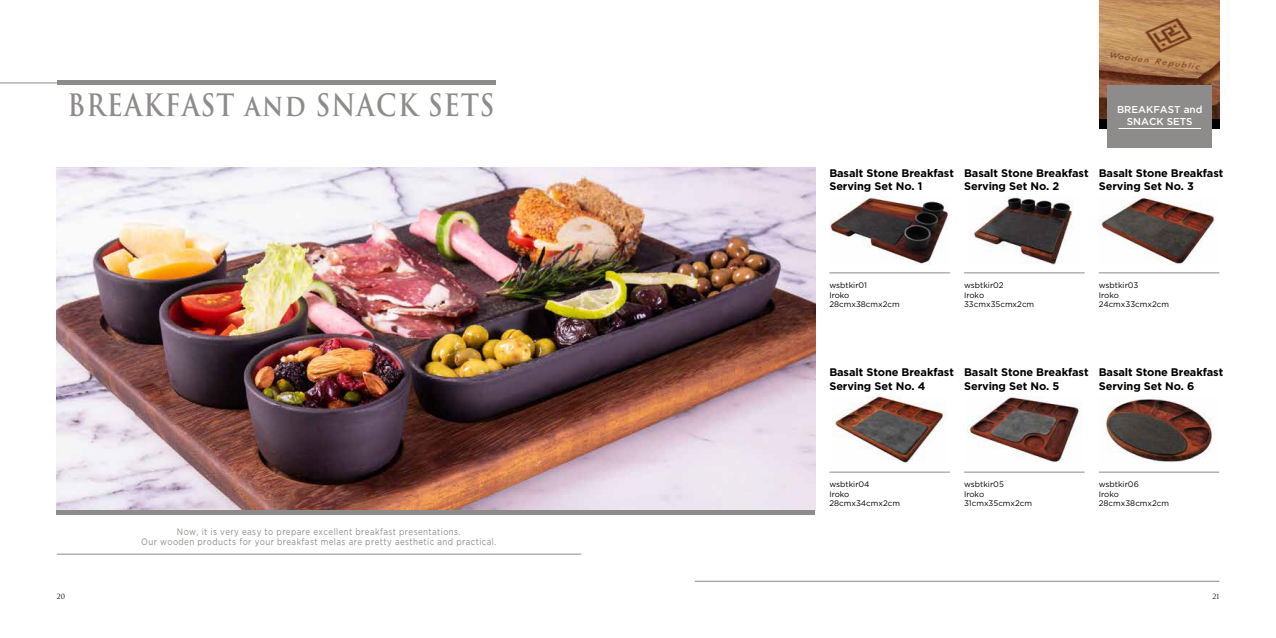
<style>
.page{position:relative;width:1276px;height:638px;background:#fff}
.page>*{position:absolute;margin:0;border:0;box-sizing:border-box;transform-origin:0 0}
.t1{font:600 30px "Trajan Pro 3";letter-spacing:.05em;color:#8e8c8a;scale:.85 1}
.t2{font:700 11px/13.2px "Gotham";letter-spacing:-.01em;color:#000}
.t3{font:500 10px/12px "Gotham";color:#fff;text-align:center}
.t4{font:9.4px/10px "Gotham";letter-spacing:.05em;color:#8e8c8a;text-align:center;scale:.85 1}
.t5{font:8px/9.6px "Gotham";color:#000}
.t6{font:7px "Trajan Pro 3";color:#000}
</style>
<div class="page">
<img style="left:1099px;top:0;width:121px;height:120px">
<div style="left:1099px;top:120px;width:121px;height:9px;background:#000"></div>
<div style="left:1107px;top:85px;width:105px;height:63px;background:#8e8c8a"></div>
<hr style="left:1118px;top:128px;width:83px;height:1px;background:#fff">
<hr style="left:0;top:83px;width:62px;height:1px;background:#8e8c8a">
<img style="left:57px;top:167px;width:758px;height:343px">
<hr style="left:57px;top:81px;width:438px;height:4px;background:#8e8c8a">
<hr style="left:57px;top:510px;width:758px;height:4px;background:#8e8c8a">
<hr style="left:57px;top:554px;width:524px;height:1px;background:#8e8c8a">
<img style="left:969px;top:197px;width:104px;height:67px">
<img style="left:832px;top:396px;width:114px;height:67px">
<img style="left:966px;top:397px;width:113px;height:65px">
<img style="left:1103px;top:398px;width:109px;height:65px">
<hr style="left:964px;top:273px;width:120px;height:1px;background:#8e8c8a">
<hr style="left:829px;top:273px;width:121px;height:1px;background:#8e8c8a">
<hr style="left:1098px;top:273px;width:121px;height:1px;background:#8e8c8a">
<hr style="left:829px;top:472px;width:121px;height:1px;background:#8e8c8a">
<hr style="left:964px;top:472px;width:120px;height:1px;background:#8e8c8a">
<hr style="left:1098px;top:472px;width:121px;height:1px;background:#8e8c8a">
<img style="left:829px;top:197px;width:119px;height:67px">
<img style="left:1098px;top:197px;width:117px;height:67px">
<hr style="left:694px;top:581px;width:525px;height:1px;background:#8e8c8a">
<h1 class="t1" style="left:67px;top:83px;width:504px">BREAKFAST and SNACK SETS</h1>
<p class="t4" style="left:141px;top:526px;width:419px">Now, it is very easy to prepare excellent breakfast presentations.<br>Our wooden products for your breakfast melas are pretty aesthetic and practical.</p>
<p class="t3" style="left:1117px;top:103px;width:87px">BREAKFAST and<br>SNACK SETS</p>
<p class="t2" style="left:829px;top:166px;width:126px">Basalt Stone Breakfast<br>Serving Set No. 1</p>
<p class="t2" style="left:1098px;top:166px;width:126px">Basalt Stone Breakfast<br>Serving Set No. 3</p>
<p class="t2" style="left:964px;top:166px;width:126px">Basalt Stone Breakfast<br>Serving Set No. 2</p>
<p class="t5" style="left:829px;top:280px;width:72px">wsbtkir01<br>Iroko<br>28cmx38cmx2cm</p>
<p class="t5" style="left:1098px;top:280px;width:72px">wsbtkir03<br>Iroko<br>24cmx33cmx2cm</p>
<p class="t5" style="left:964px;top:280px;width:72px">wsbtkir02<br>Iroko<br>33cmx35cmx2cm</p>
<p class="t2" style="left:829px;top:365px;width:126px">Basalt Stone Breakfast<br>Serving Set No. 4</p>
<p class="t2" style="left:964px;top:365px;width:126px">Basalt Stone Breakfast<br>Serving Set No. 5</p>
<p class="t2" style="left:1098px;top:365px;width:126px">Basalt Stone Breakfast<br>Serving Set No. 6</p>
<p class="t5" style="left:829px;top:479px;width:72px">wsbtkir04<br>Iroko<br>28cmx34cmx2cm</p>
<p class="t5" style="left:964px;top:479px;width:70px">wsbtkir05<br>Iroko<br>31cmx35cmx2cm</p>
<p class="t5" style="left:1098px;top:479px;width:72px">wsbtkir06<br>Iroko<br>28cmx38cmx2cm</p>
<p class="t6" style="left:57px;top:591px;width:10px">20</p>
<p class="t6" style="left:1212px;top:591px;width:8px">21</p>
</div>
